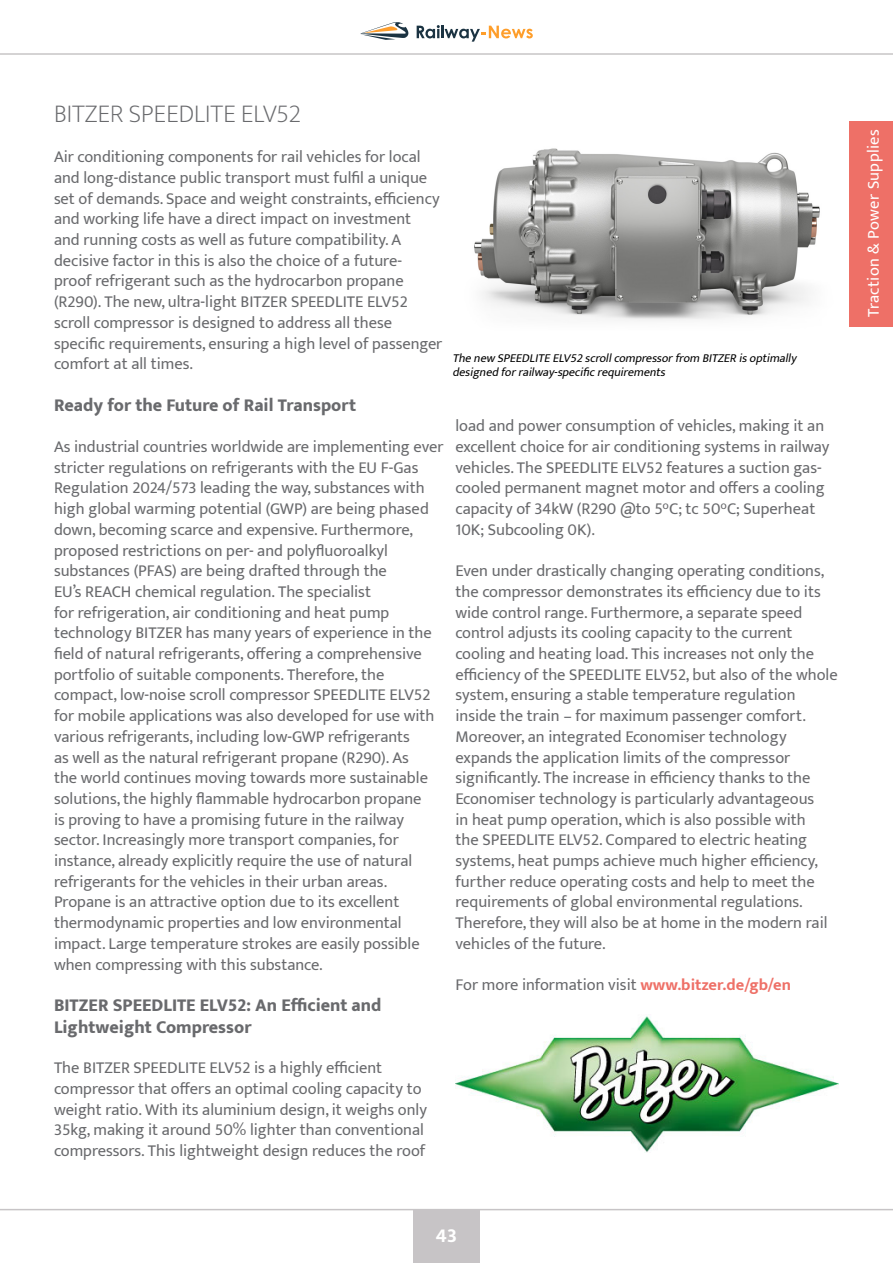
<style>
.page{position:relative;width:893px;height:1263px;background:#fff}
.page>*{position:absolute;margin:0;border:0;box-sizing:border-box;transform-origin:0 0}
.t1{font:200 25.5px "Mukta";color:#696a6d}
.t2{font:700 21px "Mukta Mahee";color:#fff}
.t3{font:800 18px/21.6px "Mukta";color:#696a6d}
.t4{font:16.5px/20.7px "Mukta";color:#696a6d}
.t5{font:16.5px "Mukta";letter-spacing:.02em;color:#fff}
.t6{font:italic 12px/14.4px "Mukta";color:#000}
.s1{font-weight:700;color:#ee7067}
</style>
<div class="page">
<img style="left:474px;top:148px;width:346px;height:173px">
<img style="left:455px;top:1016px;width:384px;height:136px">
<div style="left:849px;top:121px;width:44px;height:205px;background:#ee7067"></div>
<svg style="left:360px;top:22px;width:49px;height:18px"></svg>
<svg style="left:417px;top:25px;width:116px;height:17px"></svg>
<hr style="left:0;top:53px;width:893px;height:2px;background:#c7c5c6">
<div style="left:413px;top:1209px;width:67px;height:54px;background:#c7c4c6"></div>
<hr style="left:0;top:1209px;width:893px;height:1px;background:#c7c4c6">
<p class="t1" style="left:54px;top:93px;width:249px">BITZER SPEEDLITE ELV52</p>
<p class="t4" style="left:54px;top:146px;width:390px">Air conditioning components for rail vehicles for local and long-distance public transport must fulfil a unique set of demands. Space and weight constraints, efficiency and working life have a direct impact on investment<br>and running costs as well as future compatibility. A decisive factor in this is also the choice of a future&shy;proof refrigerant such as the hydrocarbon propane (R290). The new, ultra-light BITZER SPEEDLITE ELV52 scroll compressor is designed to address all these specific requirements, ensuring a high level of passenger comfort at all times.</p>
<p class="t3" style="left:54px;top:394px;width:304px">Ready for the Future of Rail Transport</p>
<p class="t4" style="left:54px;top:436px;width:391px">As industrial countries worldwide are implementing ever stricter regulations on refrigerants with the EU F-Gas Regulation 2024/573 leading the way, substances with high global warming potential (GWP) are being phased down, becoming scarce and expensive. Furthermore, proposed restrictions on per- and polyfluoroalkyl substances (PFAS) are being drafted through the<br>EU’s REACH chemical regulation. The specialist<br>for refrigeration, air conditioning and heat pump technology BITZER has many years of experience in the field of natural refrigerants, offering a comprehensive portfolio of suitable components. Therefore, the compact, low-noise scroll compressor SPEEDLITE ELV52 for mobile applications was also developed for use with various refrigerants, including low-GWP refrigerants<br>as well as the natural refrigerant propane (R290). As<br>the world continues moving towards more sustainable solutions, the highly flammable hydrocarbon propane<br>is proving to have a promising future in the railway sector. Increasingly more transport companies, for instance, already explicitly require the use of natural refrigerants for the vehicles in their urban areas.<br>Propane is an attractive option due to its excellent thermodynamic properties and low environmental impact. Large temperature strokes are easily possible when compressing with this substance.</p>
<p class="t3" style="left:54px;top:994px;width:329px">BITZER SPEEDLITE ELV52: An Efficient and<br>Lightweight Compressor</p>
<p class="t4" style="left:54px;top:1057px;width:374px">The BITZER SPEEDLITE ELV52 is a highly efficient compressor that offers an optimal cooling capacity to weight ratio. With its aluminium design, it weighs only 35kg, making it around 50% lighter than conventional compressors. This lightweight design reduces the roof</p>
<p class="t6" style="left:452px;top:351px;width:349px">Thenew SPEEDLITEELV52scrollcompressorfrom BITZER isoptimally designedforrailway-specificrequirements</p>
<p class="t4" style="left:455px;top:415px;width:375px">load and power consumption of vehicles, making it an excellent choice for air conditioning systems in railway vehicles. The SPEEDLITE ELV52 features a suction gas&shy;cooled permanent magnet motor and offers a cooling capacity of 34kW (R290 @to 5°C; tc 50°C; Superheat 10K; Subcooling 0K).</p>
<p class="t4" style="left:455px;top:560px;width:384px">Even under drastically changing operating conditions, the compressor demonstrates its efficiency due to its wide control range. Furthermore, a separate speed control adjusts its cooling capacity to the current cooling and heating load. This increases not only the efficiency of the SPEEDLITE ELV52, but also of the whole system, ensuring a stable temperature regulation inside the train – for maximum passenger comfort.<br>Moreover, an integrated Economiser technology expands the application limits of the compressor significantly. The increase in efficiency thanks to the Economiser technology is particularly advantageous<br>in heat pump operation, which is also possible with<br>the SPEEDLITE ELV52. Compared to electric heating systems, heat pumps achieve much higher efficiency, further reduce operating costs and help to meet the requirements of global environmental regulations.<br>Therefore, they will also be at home in the modern rail vehicles of the future.</p>
<p class="t4" style="left:455px;top:974px;width:337px">For more information visit <span class="s1">www.bitzer.de/gb/en</span></p>
<p class="t2" style="left:436px;top:1222px;width:23px">43</p>
<p class="t5" style="left:863px;top:317px;width:189px;rotate:-90deg">Traction &amp; Power Supplies</p>
</div>
